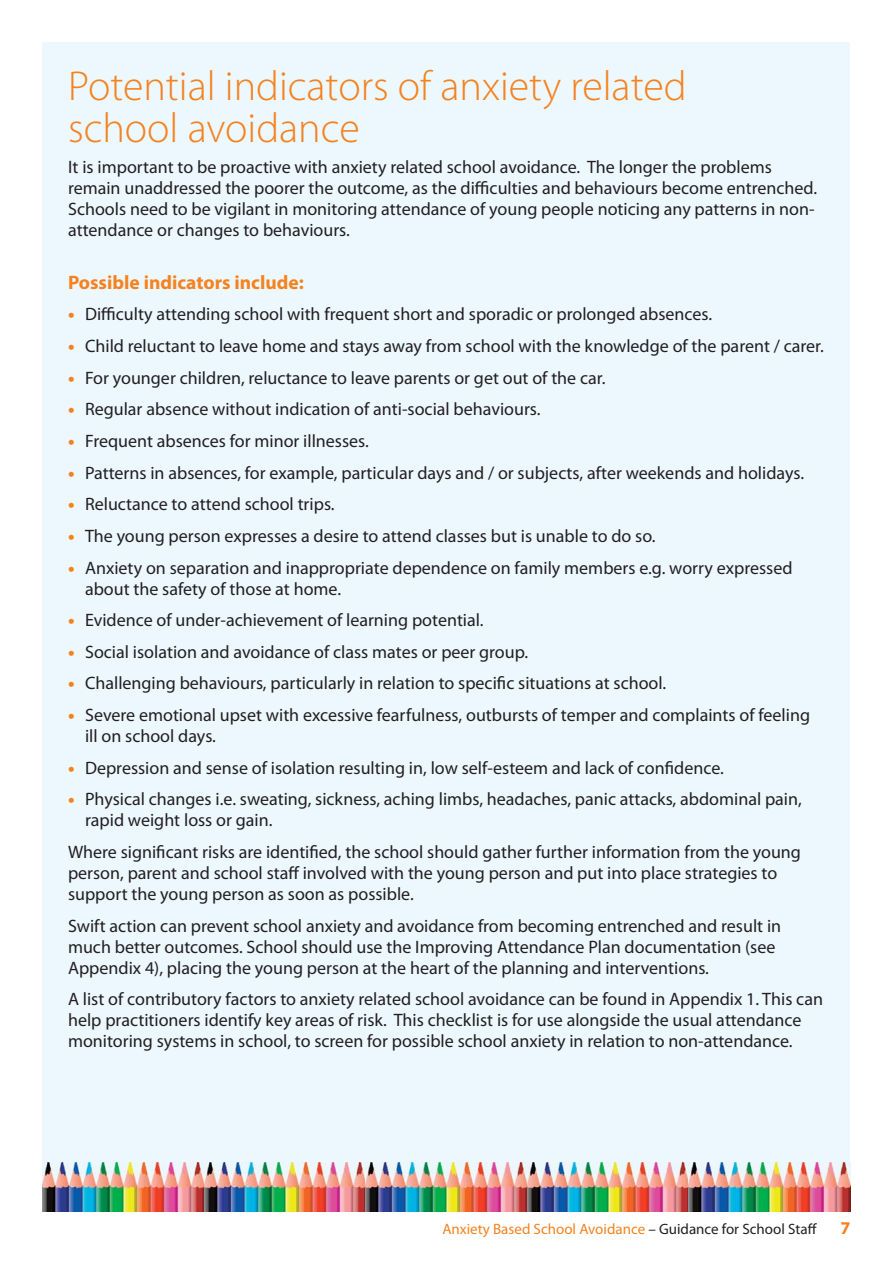
<style>
.page{position:relative;width:893px;height:1263px;background:#fff}
.page>*{position:absolute;margin:0;border:0;box-sizing:border-box;transform-origin:0 0}
.t1{font:300 42px/42px "Myriad Pro";color:#f5821f}
.t2{font:700 19.5px "Myriad Pro";color:#f5821f}
.t3{font:18px/21px "Myriad Pro";color:#231f20}
.t4{font:700 18px "Myriad Pro";color:#f5821f}
.t5{font:15px "Myriad Pro";color:#f5821f}
.s1{font-weight:900;color:#f5821f}
.s2{color:#231f20}
</style>
<div class="page">
<div style="left:43px;top:43px;width:807px;height:1169px;background:#ecf8fe"></div>
<img style="left:43px;top:1162px;width:807px;height:50px">
<h1 class="t1" style="left:68px;top:68px;width:620px">Potential indicators of anxiety related school avoidance</h1>
<p class="t3" style="left:68px;top:158px;width:751px">It is important to be proactive with anxiety related school avoidance. The longer the problems remain unaddressed the poorer the outcome, as the difficulties and behaviours become entrenched.<br>Schools need to be vigilant in monitoring attendance of young people noticing any patterns in non&shy;attendance or changes to behaviours.</p>
<p class="t2" style="left:68px;top:275px;width:237px">Possible indicators include:</p>
<p class="t3" style="left:68px;top:305px;width:646px"><span class="s1">•</span> Difficulty attending school with frequent short and sporadic or prolonged absences.</p>
<p class="t3" style="left:68px;top:337px;width:757px"><span class="s1">•</span> Child reluctant to leave home and stays away from school with the knowledge of the parent / carer.</p>
<p class="t3" style="left:68px;top:369px;width:539px"><span class="s1">•</span> For younger children, reluctance to leave parents or get out of the car.</p>
<p class="t3" style="left:68px;top:400px;width:474px"><span class="s1">•</span> Regular absence without indication of anti-social behaviours.</p>
<p class="t3" style="left:68px;top:432px;width:302px"><span class="s1">•</span> Frequent absences for minor illnesses.</p>
<p class="t3" style="left:68px;top:464px;width:738px"><span class="s1">•</span> Patterns in absences, for example, particular days and / or subjects, after weekends and holidays.</p>
<p class="t3" style="left:68px;top:495px;width:268px"><span class="s1">•</span> Reluctance to attend school trips.</p>
<p class="t3" style="left:68px;top:527px;width:589px"><span class="s1">•</span> The young person expresses a desire to attend classes but is unable to do so.</p>
<p class="t3" style="left:85px;top:558px;width:709px;text-indent:-17px"><span class="s1">•</span> Anxiety on separation and inappropriate dependence on family members e.g. worry expressed about the safety of those at home.</p>
<p class="t3" style="left:68px;top:611px;width:417px"><span class="s1">•</span> Evidence of under-achievement of learning potential.</p>
<p class="t3" style="left:68px;top:643px;width:462px"><span class="s1">•</span> Social isolation and avoidance of class mates or peer group.</p>
<p class="t3" style="left:68px;top:674px;width:600px"><span class="s1">•</span> Challenging behaviours, particularly in relation to specific situations at school.</p>
<p class="t3" style="left:85px;top:706px;width:726px;text-indent:-17px"><span class="s1">•</span> Severe emotional upset with excessive fearfulness, outbursts of temper and complaints of feeling ill on school days.</p>
<p class="t3" style="left:68px;top:759px;width:657px"><span class="s1">•</span> Depression and sense of isolation resulting in, low self-esteem and lack of confidence.</p>
<p class="t3" style="left:85px;top:790px;width:718px;text-indent:-17px"><span class="s1">•</span> Physical changes i.e. sweating, sickness, aching limbs, headaches, panic attacks, abdominal pain, rapid weight loss or gain.</p>
<p class="t3" style="left:68px;top:843px;width:734px">Where significant risks are identified, the school should gather further information from the young person, parent and school staff involved with the young person and put into place strategies to support the young person as soon as possible.</p>
<p class="t3" style="left:68px;top:916px;width:715px">Swift action can prevent school anxiety and avoidance from becoming entrenched and result in much better outcomes. School should use the Improving Attendance Plan documentation (see<br>Appendix 4), placing the young person at the heart of the planning and interventions.</p>
<p class="t3" style="left:68px;top:990px;width:756px">A list of contributory factors to anxiety related school avoidance can be found in Appendix 1. This can help practitioners identify key areas of risk. This checklist is for use alongside the usual attendance monitoring systems in school, to screen for possible school anxiety in relation to non-attendance.</p>
<p class="t5" style="left:442px;top:1224px;width:376px">Anxiety Based School Avoidance <span class="s2">– Guidance for School Staff</span></p>
<p class="t4" style="left:840px;top:1221px;width:11px">7</p>
</div>
